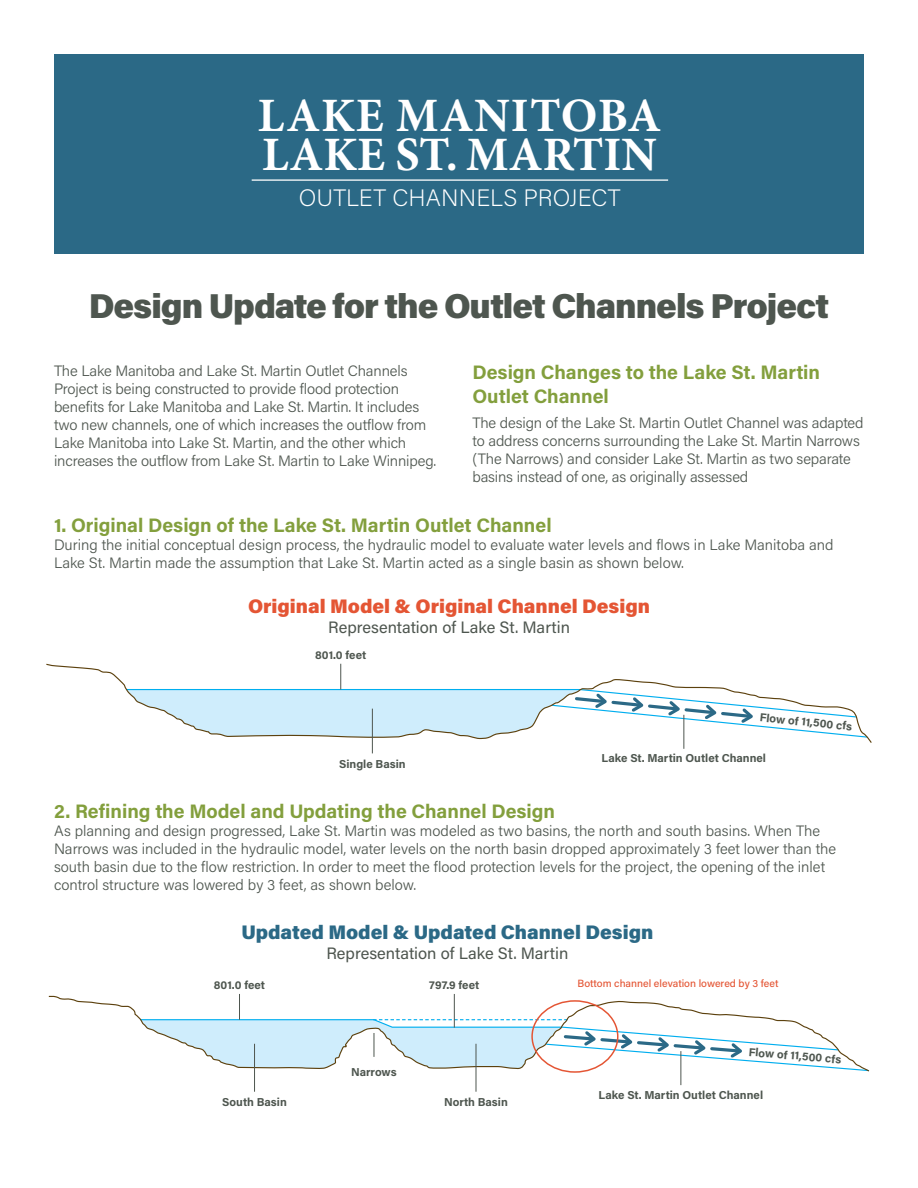
<style>
.page{position:relative;width:918px;height:1188px;background:#fff}
.page>*{position:absolute;margin:0;border:0;box-sizing:border-box;transform-origin:0 0}
.t1{font:700 48px/39.8px "Minion Pro";color:#fff}
.t2{font:900 34.5px "Acumin Pro";letter-spacing:-.03em;color:#4e564f}
.t3{font:200 23.7px "Acumin Pro";color:#fff}
.t4{font:900 19.65px "Acumin Pro";color:#e45534}
.t5{font:900 19.65px "Acumin Pro";color:#2b6986}
.Heads{font:700 19.5px/23.4px "Acumin Pro";color:#839f3d}
.t6{font:16.5px "Acumin Pro";color:#4e564f}
.Body_Copy{font:300 15px/18px "Acumin Pro";letter-spacing:-.005em;color:#4e564f}
.t7{font:700 11.55px "Acumin Pro";color:#4e564f}
.t8{font:500 10.5px "Acumin Pro";color:#e45534}
</style>
<div class="page">
<div style="left:54px;top:54px;width:810px;height:200px;background:#2b6986"></div>
<hr style="left:252px;top:179px;width:416px;height:2px;background:#fff">
<hr style="left:684px;top:715px;width:1px;height:34px;background:#4e564f">
<hr style="left:372px;top:709px;width:1px;height:44px;background:#4e564f">
<svg style="left:125px;top:664px;width:743px;height:74px"></svg>
<hr style="left:681px;top:1051px;width:1px;height:34px;background:#4e564f">
<hr style="left:254px;top:1044px;width:1px;height:48px;background:#4e564f">
<hr style="left:476px;top:1044px;width:1px;height:48px;background:#4e564f">
<svg style="left:139px;top:994px;width:731px;height:78px"></svg>
<div style="left:531px;top:1000px;width:88px;height:73px;border:2px solid #e45534;border-radius:50%"></div>
<p class="t1" style="left:258px;top:97px;width:405px">LAKE MANITOBA<br>LAKE ST. MARTIN</p>
<p class="t3" style="left:299px;top:181px;width:323px">OUTLET CHANNELS PROJECT</p>
<p class="t2" style="left:89px;top:281px;width:742px">Design Update for the Outlet Channels Project</p>
<p class="Body_Copy" style="left:54px;top:361px;width:384px">The Lake Manitoba and Lake St. Martin Outlet Channels Project is being constructed to provide flood protection benefits for Lake Manitoba and Lake St. Martin. It includes two new channels, one of which increases the outflow from Lake Manitoba into Lake St. Martin, and the other which increases the outflow from Lake St. Martin to Lake Winnipeg.</p>
<p class="Heads" style="left:472px;top:360px;width:349px">Design Changes to the Lake St. Martin<br>Outlet Channel</p>
<p class="Body_Copy" style="left:472px;top:413px;width:393px">The design of the Lake St. Martin Outlet Channel was adapted to address concerns surrounding the Lake St. Martin Narrows (The Narrows) and consider Lake St. Martin as two separate basins instead of one, as originally assessed</p>
<p class="Heads" style="left:54px;top:513px;width:499px">1. Original Design of the Lake St. Martin Outlet Channel</p>
<p class="Body_Copy" style="left:54px;top:535px;width:781px">During the initial conceptual design process, the hydraulic model to evaluate water levels and flows in Lake Manitoba and<br>Lake St. Martin made the assumption that Lake St. Martin acted as a single basin as shown below.</p>
<p class="t4" style="left:248px;top:592px;width:404px">Original Model &amp; Original Channel Design</p>
<p class="t6" style="left:328px;top:615px;width:243px">Representation of Lake St. Martin</p>
<p class="t7" style="left:315px;top:646px;width:53px">801.0 feet</p>
<p class="t7" style="left:339px;top:756px;width:68px">Single Basin</p>
<p class="t7" style="left:761px;top:709px;width:94px;rotate:6deg">Flow of 11,500 cfs</p>
<p class="t7" style="left:602px;top:750px;width:166px">Lake St. Martin Outlet Channel</p>
<p class="Heads" style="left:54px;top:798px;width:503px">2. Refining the Model and Updating the Channel Design</p>
<p class="Body_Copy" style="left:54px;top:821px;width:784px">As planning and design progressed, Lake St. Martin was modeled as two basins, the north and south basins. When The Narrows was included in the hydraulic model, water levels on the north basin dropped approximately 3 feet lower than the south basin due to the flow restriction. In order to meet the flood protection levels for the project, the opening of the inlet control structure was lowered by 3 feet, as shown below.</p>
<p class="t5" style="left:241px;top:918px;width:413px">Updated Model &amp; Updated Channel Design</p>
<p class="t6" style="left:326px;top:941px;width:243px">Representation of Lake St. Martin</p>
<p class="t7" style="left:214px;top:977px;width:53px">801.0 feet</p>
<p class="t7" style="left:429px;top:977px;width:52px">797.9 feet</p>
<p class="t7" style="left:222px;top:1094px;width:66px">South Basin</p>
<p class="t7" style="left:351px;top:1064px;width:47px">Narrows</p>
<p class="t7" style="left:444px;top:1094px;width:65px">North Basin</p>
<p class="t8" style="left:578px;top:976px;width:202px">Bottom channel elevation lowered by 3 feet</p>
<p class="t7" style="left:749px;top:1043px;width:94px;rotate:5deg">Flow of 11,500 cfs</p>
<p class="t7" style="left:599px;top:1086px;width:166px">Lake St. Martin Outlet Channel</p>
</div>
